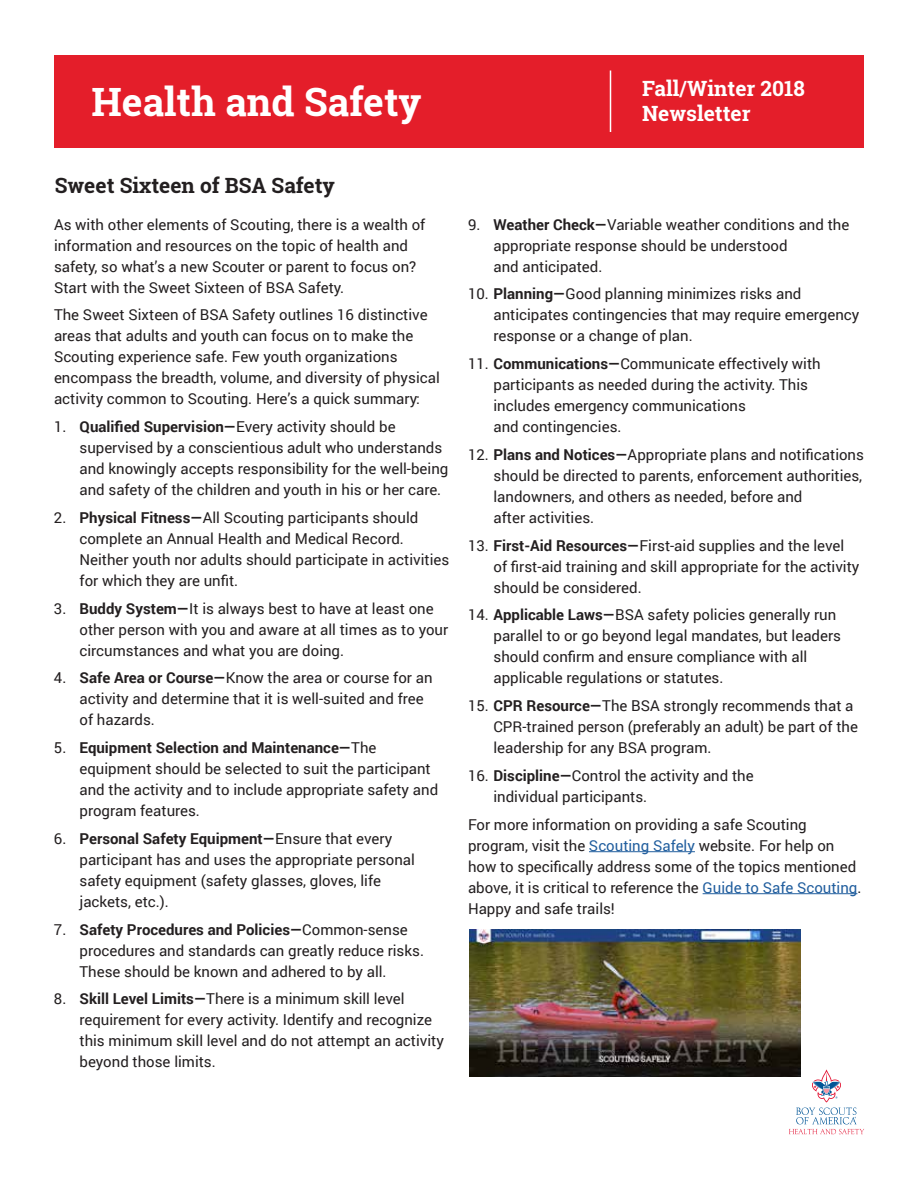
<style>
.page{position:relative;width:918px;height:1188px;background:#fff}
.page>*{position:absolute;margin:0;border:0;box-sizing:border-box;transform-origin:0 0}
.t1{font:700 39px "Roboto Slab";color:#fff}
.t2{font:700 21px/25.2px "Roboto Slab";color:#fff}
.t3{font:700 21px "Roboto Slab";color:#231f20}
.t4{font:15px/21px "Roboto";color:#231f20}
.s1{font-weight:700}
.s2{color:#215e9e}
</style>
<div class="page">
<div style="left:54px;top:55px;width:810px;height:93px;background:#e41e2a"></div>
<hr style="left:610px;top:70px;width:1px;height:62px;background:#fff">
<hr style="left:589px;top:851px;width:106px;height:1px;background:#215e9e">
<hr style="left:703px;top:893px;width:154px;height:1px;background:#215e9e">
<svg style="left:789px;top:1069px;width:75px;height:65px"></svg>
<img style="left:470px;top:929px;width:331px;height:148px">
<h1 class="t1" style="left:92px;top:75px;width:332px">Health and Safety</h1>
<h2 class="t2" style="left:642px;top:75px;width:164px">Fall/Winter 2018<br>Newsletter</h2>
<h2 class="t3" style="left:55px;top:171px;width:282px">Sweet Sixteen of BSA Safety</h2>
<p class="t4" style="left:54px;top:213px;width:373px">As with other elements of Scouting, there is a wealth of information and resources on the topic of health and safety, so what’s a new Scouter or parent to focus on?<br>Start with the Sweet Sixteen of BSA Safety.</p>
<p class="t4" style="left:54px;top:304px;width:387px">The Sweet Sixteen of BSA Safety outlines 16 distinctive areas that adults and youth can focus on to make the Scouting experience safe. Few youth organizations encompass the breadth, volume, and diversity of physical activity common to Scouting. Here’s a quick summary:</p>
<p class="t4" style="left:80px;top:416px;width:370px;text-indent:-26px">1. <span class="s1">Qualified Supervision—</span>Every activity should be supervised by a conscientious adult who understands and knowingly accepts responsibility for the well-being and safety of the children and youth in his or her care.</p>
<p class="t4" style="left:80px;top:506px;width:371px;text-indent:-26px">2. <span class="s1">Physical Fitness—</span>All Scouting participants should complete an Annual Health and Medical Record.<br>Neither youth nor adults should participate in activities for which they are unfit.</p>
<p class="t4" style="left:80px;top:597px;width:370px;text-indent:-26px">3. <span class="s1">Buddy System—</span>It is always best to have at least one other person with you and aware at all times as to your circumstances and what you are doing.</p>
<p class="t4" style="left:79px;top:667px;width:355px;text-indent:-25px">4. <span class="s1">Safe Area or Course—</span>Know the area or course for an activity and determine that it is well-suited and free of hazards.</p>
<p class="t4" style="left:79px;top:737px;width:360px;text-indent:-26px">5. <span class="s1">Equipment Selection and Maintenance—</span>The equipment should be selected to suit the participant and the activity and to include appropriate safety and program features.</p>
<p class="t4" style="left:79px;top:827px;width:337px;text-indent:-26px">6. <span class="s1">Personal Safety Equipment—</span>Ensure that every participant has and uses the appropriate personal safety equipment (safety glasses, gloves, life jackets, etc.).</p>
<p class="t4" style="left:79px;top:918px;width:346px;text-indent:-26px">7. <span class="s1">Safety Procedures and Policies—</span>Common-sense procedures and standards can greatly reduce risks.<br>These should be known and adhered to by all.</p>
<p class="t4" style="left:79px;top:988px;width:366px;text-indent:-26px">8. <span class="s1">Skill Level Limits—</span>There is a minimum skill level requirement for every activity. Identify and recognize this minimum skill level and do not attempt an activity beyond those limits.</p>
<p class="t4" style="left:494px;top:213px;width:357px;text-indent:-26px">9. <span class="s1">Weather Check—</span>Variable weather conditions and the appropriate response should be understood<br>and anticipated.</p>
<p class="t4" style="left:494px;top:283px;width:367px;text-indent:-26px">10. <span class="s1">Planning—</span>Good planning minimizes risks and anticipates contingencies that may require emergency response or a change of plan.</p>
<p class="t4" style="left:494px;top:353px;width:329px;text-indent:-26px">11. <span class="s1">Communications—</span>Communicate effectively with participants as needed during the activity. This includes emergency communications<br>and contingencies.</p>
<p class="t4" style="left:494px;top:443px;width:372px;text-indent:-26px">12. <span class="s1">Plans and Notices—</span>Appropriate plans and notifications should be directed to parents, enforcement authorities, landowners, and others as needed, before and<br>after activities.</p>
<p class="t4" style="left:494px;top:534px;width:367px;text-indent:-26px">13. <span class="s1">First-Aid Resources—</span>First-aid supplies and the level of first-aid training and skill appropriate for the activity should be considered.</p>
<p class="t4" style="left:494px;top:604px;width:349px;text-indent:-26px">14. <span class="s1">Applicable Laws—</span>BSA safety policies generally run parallel to or go beyond legal mandates, but leaders should confirm and ensure compliance with all applicable regulations or statutes.</p>
<p class="t4" style="left:494px;top:695px;width:366px;text-indent:-26px">15. <span class="s1">CPR Resource—</span>The BSA strongly recommends that a<br>CPR-trained person (preferably an adult) be part of the leadership for any BSA program.</p>
<p class="t4" style="left:494px;top:764px;width:262px;text-indent:-26px">16. <span class="s1">Discipline—</span>Control the activity and the individual participants.</p>
<p class="t4" style="left:468px;top:813px;width:395px">For more information on providing a safe Scouting program, visit the <span class="s2">Scouting Safely</span> website. For help on how to specifically address some of the topics mentioned above, it is critical to reference the <span class="s2">Guide to Safe Scouting</span>.<br>Happy and safe trails!</p>
</div>
